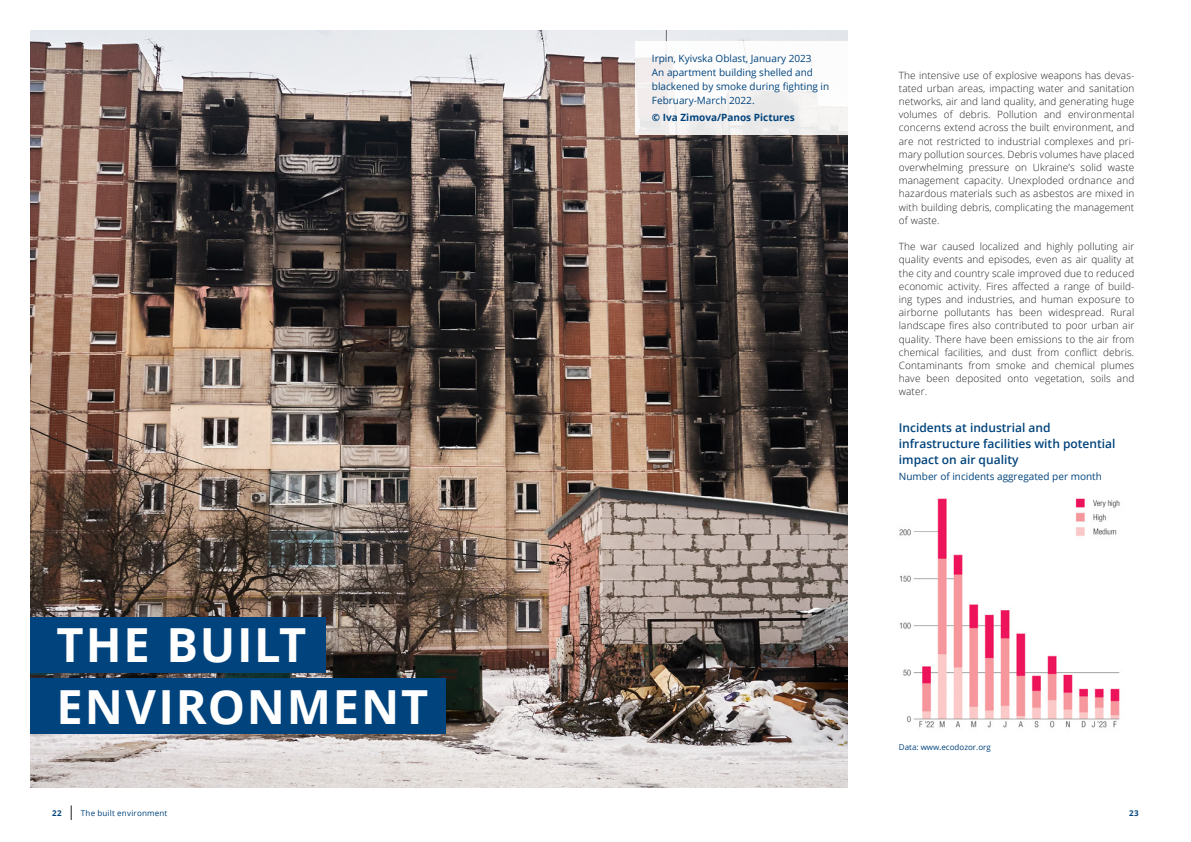
<style>
.page{position:relative;width:1191px;height:842px;background:#fff}
.page>*{position:absolute;margin:0;border:0;box-sizing:border-box;transform-origin:0 0}
.t1{font:700 47px "Open Sans";letter-spacing:.035em;color:#fff}
.t2{font:600 12px/16px "Open Sans";color:#01437c}
.t3{font:300 10px/13.2px "Open Sans";letter-spacing:.01em;color:#231f20;text-align:justify}
.t4{font:10px/14px "Open Sans";color:#01437c}
.t5{font:700 10px "Open Sans";color:#01437c}
._5_Legende{font:8px "Open Sans";color:#01437c}
._5_Legende-2{font:8px "Open Sans";letter-spacing:.02em;color:#01437c}
._5_Legende-3{font:700 8px "Open Sans";color:#01437c}
</style>
<div class="page">
<img style="left:899px;top:498px;width:221px;height:230px">
<img style="left:31px;top:31px;width:816px;height:757px">
<div style="left:31px;top:617px;width:295px;height:55px;background:#01437c"></div>
<div style="left:31px;top:678px;width:415px;height:56px;background:#01437c"></div>
<svg style="left:635px;top:41px;width:213px;height:93px"></svg>
<svg style="left:71px;top:806px;width:1px;height:14px"></svg>
<p class="t1" style="left:57px;top:612px;width:251px">THE BUILT</p>
<p class="t1" style="left:57px;top:673px;width:373px">ENVIRONMENT</p>
<p class="t4" style="left:652px;top:51px;width:161px">Irpin, Kyivska Oblast, January 2023</p>
<p class="t4" style="left:652px;top:65px;width:179px">An apartment building shelled and blackened by smoke during fighting in<br>February-March 2022.</p>
<p class="t5" style="left:652px;top:110px;width:144px">© Iva Zimova/Panos Pictures</p>
<p class="t3" style="left:899px;top:68px;width:237px">The intensive use of explosive weapons has devas&shy;tated urban areas, impacting water and sanitation networks, air and land quality, and generating huge volumes of debris. Pollution and environmental concerns extend across the built environment, and are not restricted to industrial complexes and pri&shy;mary pollution sources. Debris volumes have placed overwhelming pressure on Ukraine’s solid waste management capacity. Unexploded ordnance and hazardous materials such as asbestos are mixed in with building debris, complicating the management of waste.</p>
<p class="t3" style="left:899px;top:240px;width:237px">The war caused localized and highly polluting air quality events and episodes, even as air quality at the city and country scale improved due to reduced economic activity. Fires affected a range of build&shy;ing types and industries, and human exposure to airborne pollutants has been widespread. Rural landscape fires also contributed to poor urban air quality. There have been emissions to the air from chemical facilities, and dust from conflict debris.<br>Contaminants from smoke and chemical plumes have been deposited onto vegetation, soils and water.</p>
<p class="t2" style="left:899px;top:419px;width:153px">Incidents at industrial and</p>
<p class="t2" style="left:899px;top:435px;width:218px">infrastructure facilities with potential impact on air quality</p>
<p class="t4" style="left:899px;top:469px;width:204px">Number of incidents aggregated per month</p>
<p class="_5_Legende" style="left:899px;top:741px;width:93px">Data: www.ecodozor.org</p>
<p class="_5_Legende-3" style="left:52px;top:807px;width:11px">22</p>
<p class="_5_Legende-2" style="left:81px;top:807px;width:88px">The built environment</p>
<p class="_5_Legende-3" style="left:1129px;top:807px;width:11px">23</p>
</div>
